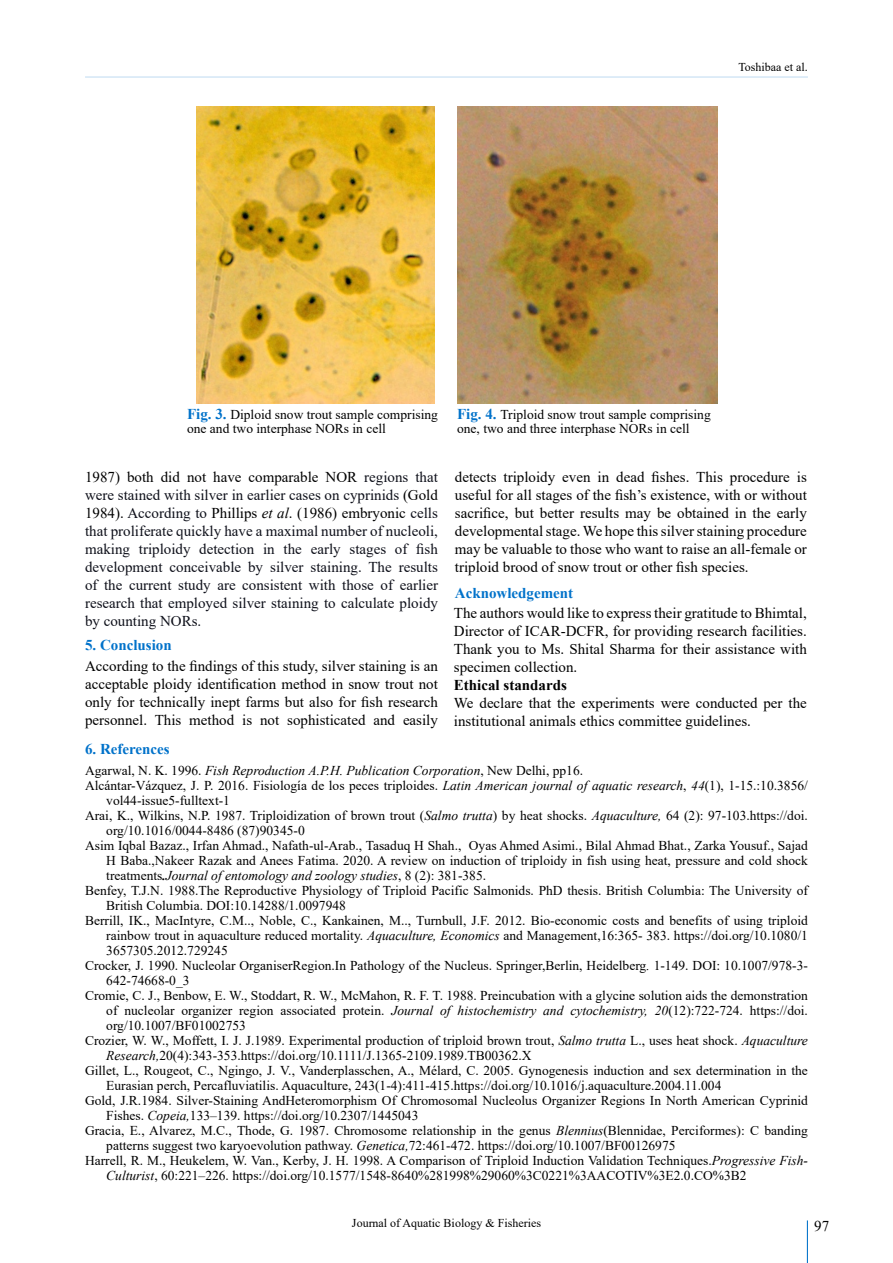
<style>
.page{position:relative;width:893px;height:1263px;background:#fff}
.page>*{position:absolute;margin:0;border:0;box-sizing:border-box;transform-origin:0 0}
.t1{font:15px/18px "Times New Roman";color:#000;text-align:justify}
.t2{font:15px/18px "Times New Roman";color:#0e101a;text-align:justify}
.t3{font:700 15px "Times New Roman";color:#0072ca}
.t4{font:700 15px "Times New Roman";color:#000}
.t5{font:13.5px/13.5px "Times New Roman";color:#000}
.t6{font:italic 13.5px "Times New Roman";color:#000}
.t7{font:12px "Times New Roman";color:#000}
.s1{font-weight:700;font-size:15px;color:#0072ca}
.s2{color:#000}
.s3{font-style:italic;color:#000}
.s4{font-style:normal}
.s5{font-style:italic}
.s6{font-weight:700}
</style>
<div class="page">
<hr style="left:85px;top:76px;width:723px;height:2px;background:#0072ca">
<hr style="left:807px;top:1220px;width:1px;height:43px;background:#0072ca">
<img style="left:197px;top:106px;width:238px;height:297px">
<img style="left:457px;top:106px;width:260px;height:297px">
<p class="t7" style="left:738px;top:59px;width:71px">Toshibaa et al.</p>
<p class="t5" style="left:187px;top:408px;width:252px"><span class="s1">Fig. 3.</span> Diploid snow trout sample comprising one and two interphase NORs in cell</p>
<p class="t2" style="left:85px;top:468px;width:354px"><span class="s2">1987) both did not have comparable NOR</span> regions that were stained with silver in earlier cases on cyprinids <span class="s2">(Gold 1984).</span> According to <span class="s2">Phillips</span> <span class="s3">et al</span><span class="s2">. (1986) embryonic</span> cells that proliferate quickly have a maximal number of nucleoli, making triploidy detection in the early stages of fish development conceivable by silver staining. The results of the current study are consistent with those of earlier research that employed silver staining to calculate ploidy by counting NORs.</p>
<p class="t3" style="left:85px;top:634px;width:88px">5. Conclusion</p>
<p class="t1" style="left:85px;top:657px;width:354px">According to the findings of this study, silver staining is an acceptable ploidy identification method in snow trout not only for technically inept farms but also for fish research personnel. This method is not sophisticated and easily</p>
<p class="t5" style="left:457px;top:408px;width:255px"><span class="s1">Fig. 4.</span> Triploid snow trout sample comprising one, two and three interphase NORs in cell</p>
<p class="t1" style="left:455px;top:468px;width:353px">detects triploidy even in dead fishes. This procedure is useful for all stages of the fish’s existence, with or without sacrifice, but better results may be obtained in the early developmental stage. We hope this silver staining procedure may be valuable to those who want to raise an all-female or triploid brood of snow trout or other fish species.</p>
<p class="t3" style="left:455px;top:582px;width:120px">Acknowledgement</p>
<p class="t1" style="left:454px;top:604px;width:354px">The authors would like to express their gratitude to Bhimtal, Director of ICAR-DCFR, for providing research facilities.<br>Thank you to Ms. Shital Sharma for their assistance with specimen collection.</p>
<p class="t4" style="left:454px;top:674px;width:114px">Ethical standards</p>
<p class="t1" style="left:454px;top:694px;width:354px">We declare that the experiments were conducted per the institutional animals ethics committee guidelines.</p>
<p class="t3" style="left:85px;top:738px;width:86px">6. References</p>
<p class="t6" style="left:85px;top:761px;width:500px"><span class="s4">Agarwal, N. K. 1996.</span> Fish Reproduction A.P.H. Publication Corporation<span class="s4">, New Delhi, pp16.</span></p>
<p class="t5" style="left:85px;top:778px;width:724px">Alcántar-Vázquez, J. P. 2016. Fisiología de los peces triploides. <span class="s5">Latin American journal of aquatic research</span>, <span class="s5">44</span>(1), 1-15.:10.3856/</p>
<p class="t5" style="left:106px;top:793px;width:125px">vol44-issue5-fulltext-1</p>
<p class="t5" style="left:85px;top:808px;width:724px">Arai, K., Wilkins, N.P. 1987. Triploidization of brown trout (<span class="s5">Salmo trutta</span>) by heat shocks. <span class="s5">Aquaculture,</span> 64 (2): 97-103.https://doi.</p>
<p class="t5" style="left:106px;top:823px;width:200px">org/10.1016/0044-8486 (87)90345-0</p>
<p class="t5" style="left:85px;top:838px;width:724px">Asim Iqbal Bazaz., Irfan Ahmad., Nafath-ul-Arab., Tasaduq H Shah., Oyas Ahmed Asimi., Bilal Ahmad Bhat., Zarka Yousuf., Sajad</p>
<p class="t5" style="left:106px;top:853px;width:703px">H Baba.,Nakeer Razak and Anees Fatima. 2020. A review on induction of triploidy in fish using heat, pressure and cold shock</p>
<p class="t6" style="left:106px;top:866px;width:381px"><span class="s4">treatments</span><span class="s6">.</span>Journal of entomology and zoology studies<span class="s4">, 8 (2): 381-385.</span></p>
<p class="t5" style="left:85px;top:883px;width:724px">Benfey, T.J.N. 1988.The Reproductive Physiology of Triploid Pacific Salmonids. PhD thesis. British Columbia: The University of</p>
<p class="t5" style="left:106px;top:898px;width:241px">British Columbia. DOI:10.14288/1.0097948</p>
<p class="t5" style="left:85px;top:913px;width:724px">Berrill, IK., MacIntyre, C.M.., Noble, C., Kankainen, M.., Turnbull, J.F. 2012. Bio-economic costs and benefits of using triploid</p>
<p class="t5" style="left:106px;top:928px;width:703px">rainbow trout in aquaculture reduced mortality. <span class="s5">Aquaculture, Economics</span> and Management,16:365- 383. https://doi.org/10.1080/1</p>
<p class="t5" style="left:106px;top:943px;width:123px">3657305.2012.729245</p>
<p class="t5" style="left:85px;top:958px;width:724px">Crocker, J. 1990. Nucleolar OrganiserRegion.In Pathology of the Nucleus. Springer,Berlin, Heidelberg<span class="s5">.</span> 1-149. DOI: 10.1007/978-3-</p>
<p class="t5" style="left:106px;top:973px;width:85px">642-74668-0_3</p>
<p class="t5" style="left:85px;top:988px;width:724px">Cromie, C. J., Benbow, E. W., Stoddart, R. W., McMahon, R. F. T. 1988. Preincubation with a glycine solution aids the demonstration</p>
<p class="t5" style="left:106px;top:1003px;width:703px">of nucleolar organizer region associated protein. <span class="s5">Journal of histochemistry and cytochemistry, 20</span>(12):722-724. https://doi.</p>
<p class="t5" style="left:106px;top:1018px;width:141px">org/10.1007/BF01002753</p>
<p class="t5" style="left:85px;top:1033px;width:724px">Crozier, W. W., Moffett, I. J. J.1989. Experimental production of triploid brown trout, <span class="s5">Salmo trutta</span> L., uses heat shock. <span class="s5">Aquaculture</span></p>
<p class="t5" style="left:106px;top:1048px;width:427px"><span class="s5">Research,</span>20(4):343-353.https://doi.org/10.1111/J.1365-2109.1989.TB00362.X</p>
<p class="t5" style="left:85px;top:1063px;width:724px">Gillet, L., Rougeot, C., Ngingo, J. V., Vanderplasschen, A., Mélard, C. 2005. Gynogenesis induction and sex determination in the</p>
<p class="t5" style="left:106px;top:1078px;width:617px">Eurasian perch, Percafluviatilis. Aquaculture, 243(1-4):411-415.https://doi.org/10.1016/j.aquaculture.2004.11.004</p>
<p class="t5" style="left:85px;top:1093px;width:724px">Gold, J.R.1984. Silver-Staining AndHeteromorphism Of Chromosomal Nucleolus Organizer Regions In North American Cyprinid</p>
<p class="t5" style="left:106px;top:1108px;width:314px">Fishes. <span class="s5">Copeia,</span>133–139. https://doi.org/10.2307/1445043</p>
<p class="t5" style="left:85px;top:1123px;width:724px">Gracia, E., Alvarez, M.C., Thode, G. 1987. Chromosome relationship in the genus <span class="s5">Blennius</span>(Blennidae, Perciformes): C banding</p>
<p class="t5" style="left:106px;top:1138px;width:571px">patterns suggest two karyoevolution pathway. <span class="s5">Genetica,</span>72:461-472. https://doi.org/10.1007/BF00126975</p>
<p class="t5" style="left:85px;top:1153px;width:724px">Harrell, R. M., Heukelem, W. Van., Kerby, J. H. 1998. A Comparison of Triploid Induction Validation Techniques.<span class="s5">Progressive Fish-</span></p>
<p class="t5" style="left:106px;top:1168px;width:642px"><span class="s5">Culturist</span>, 60:221–226. https://doi.org/10.1577/1548-8640%281998%29060%3C0221%3AACOTIV%3E2.0.CO%3B2</p>
<p class="t7" style="left:352px;top:1214px;width:190px">Journal of Aquatic Biology &amp; Fisheries</p>
<p class="t1" style="left:814px;top:1216px;width:16px">97</p>
</div>
